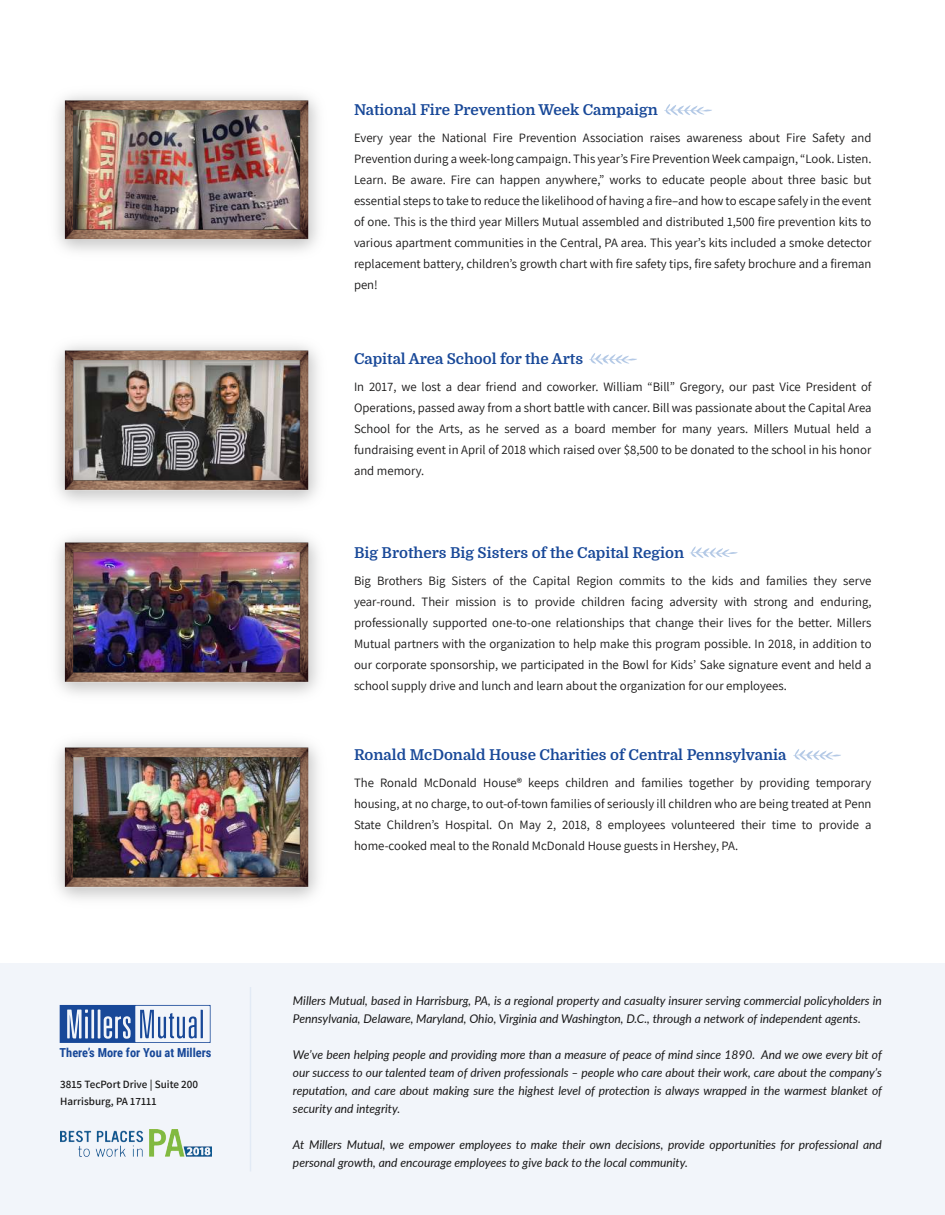
<style>
.page{position:relative;width:945px;height:1215px;background:#fff}
.page>*{position:absolute;margin:0;border:0;box-sizing:border-box;transform-origin:0 0}
.t1{font:700 15px "Domine";color:#184898}
.t2{font:12.75px/21px "Assistant";color:#181717;text-align:justify}
.t3{font:700 12.45px "Roboto Condensed";color:#184898}
.t4{font:italic 12px/18px "Lato";color:#181717}
.t5{font:600 11.1px/16.6px "Assistant";color:#181717}
</style>
<div class="page">
<div style="left:0;top:963px;width:945px;height:252px;background:#f2f5fa"></div>
<svg style="left:60px;top:1005px;width:151px;height:38px"></svg>
<hr style="left:250px;top:987px;width:1px;height:185px;background:#6994cd">
<img style="left:57px;top:95px;width:261px;height:156px">
<img style="left:57px;top:345px;width:261px;height:157px">
<img style="left:57px;top:537px;width:261px;height:157px">
<img style="left:57px;top:742px;width:261px;height:157px">
<img style="left:60px;top:1130px;width:151px;height:27px">
<svg style="left:690px;top:546px;width:48px;height:12px"></svg>
<svg style="left:793px;top:749px;width:48px;height:12px"></svg>
<svg style="left:589px;top:353px;width:48px;height:12px"></svg>
<svg style="left:664px;top:104px;width:48px;height:12px"></svg>
<p class="t3" style="left:60px;top:1043px;width:153px">There’s More for You at Millers</p>
<p class="t5" style="left:60px;top:1076px;width:139px">3815 TecPort Drive | Suite 200<br>Harrisburg, PA 17111</p>
<p class="t1" style="left:354px;top:102px;width:305px">National Fire Prevention Week Campaign</p>
<p class="t2" style="left:354px;top:127px;width:519px">Every year the National Fire Prevention Association raises awareness about Fire Safety and Prevention during a week-long campaign. This year’s Fire Prevention Week campaign, “Look. Listen.<br>Learn. Be aware. Fire can happen anywhere,” works to educate people about three basic but essential steps to take to reduce the likelihood of having a fire–and how to escape safely in the event of one. This is the third year Millers Mutual assembled and distributed 1,500 fire prevention kits to various apartment communities in the Central, PA area. This year’s kits included a smoke detector replacement battery, children’s growth chart with fire safety tips, fire safety brochure and a fireman pen!</p>
<p class="t1" style="left:354px;top:351px;width:231px">Capital Area School for the Arts</p>
<p class="t2" style="left:354px;top:376px;width:519px">In 2017, we lost a dear friend and coworker. William “Bill” Gregory, our past Vice President of Operations, passed away from a short battle with cancer. Bill was passionate about the Capital Area School for the Arts, as he served as a board member for many years. Millers Mutual held a fundraising event in April of 2018 which raised over $8,500 to be donated to the school in his honor and memory.</p>
<p class="t1" style="left:354px;top:544px;width:332px">Big Brothers Big Sisters of the Capital Region</p>
<p class="t2" style="left:354px;top:569px;width:519px">Big Brothers Big Sisters of the Capital Region commits to the kids and families they serve year-round. Their mission is to provide children facing adversity with strong and enduring, professionally supported one-to-one relationships that change their lives for the better. Millers Mutual partners with the organization to help make this program possible. In 2018, in addition to our corporate sponsorship, we participated in the Bowl for Kids’ Sake signature event and held a school supply drive and lunch and learn about the organization for our employees.</p>
<p class="t1" style="left:354px;top:747px;width:434px">Ronald McDonald House Charities of Central Pennsylvania</p>
<p class="t2" style="left:354px;top:772px;width:519px">The Ronald McDonald House® keeps children and families together by providing temporary housing, at no charge, to out-of-town families of seriously ill children who are being treated at Penn State Children’s Hospital. On May 2, 2018, 8 employees volunteered their time to provide a home-cooked meal to the Ronald McDonald House guests in Hershey, PA.</p>
<p class="t4" style="left:293px;top:991px;width:590px">Millers Mutual, based in Harrisburg, PA, is a regional property and casualty insurer serving commercial policyholders in<br>Pennsylvania, Delaware, Maryland, Ohio, Virginia and Washington, D.C., through a network of independent agents.</p>
<p class="t4" style="left:293px;top:1045px;width:591px;text-align:justify">We’ve been helping people and providing more than a measure of peace of mind since 1890. And we owe every bit of our success to our talented team of driven professionals – people who care about their work, care about the company’s reputation, and care about making sure the highest level of protection is always wrapped in the warmest blanket of security and integrity.</p>
<p class="t4" style="left:293px;top:1135px;width:590px">At Millers Mutual, we empower employees to make their own decisions, provide opportunities for professional and personal growth, and encourage employees to give back to the local community.</p>
</div>
